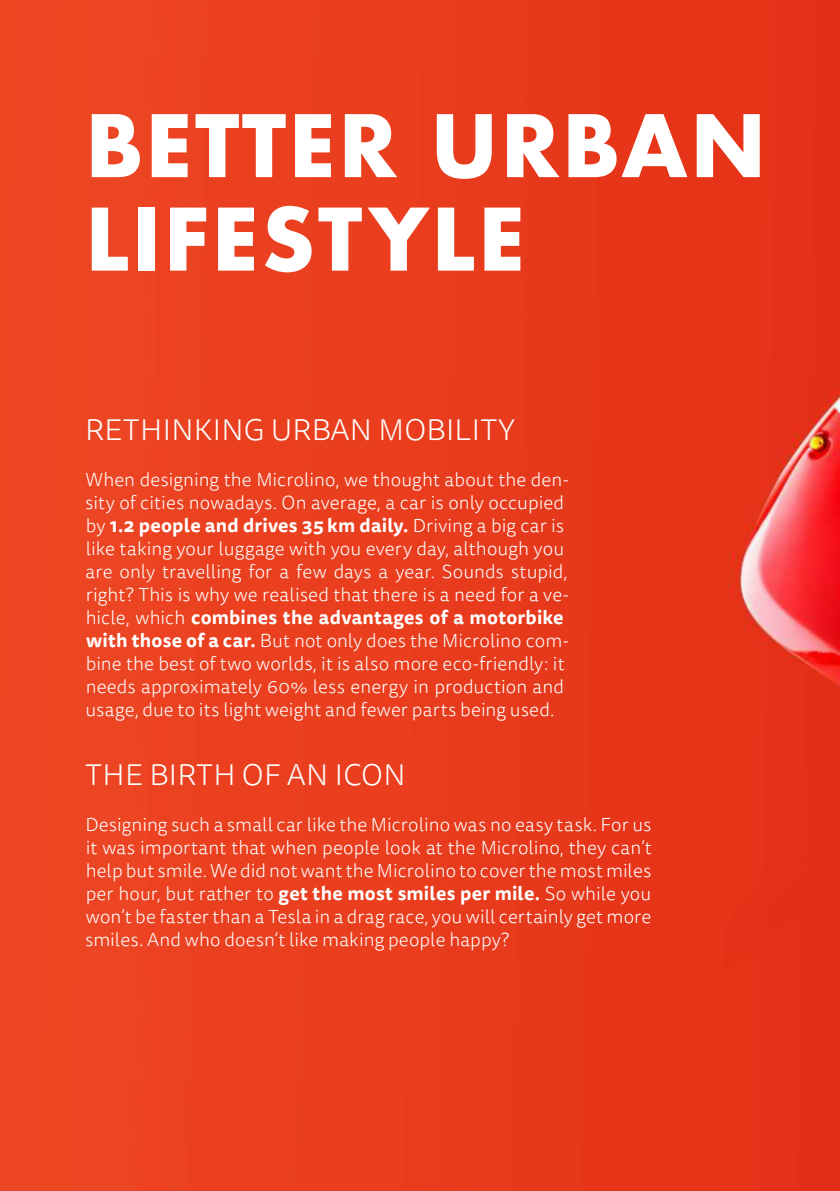
<style>
.page{position:relative;width:840px;height:1191px;background:#fff}
.page>*{position:absolute;margin:0;border:0;box-sizing:border-box;transform-origin:0 0}
.t1{font:700 83.6px/93.4px "Futura";letter-spacing:.025em;color:#fff}
.t2{font:300 30px "Tisa Sans Pro";letter-spacing:.01em;color:#fff}
.t3{font:300 19px/23px "Tisa Sans Pro";letter-spacing:.005em;color:#fff}
.s1{font-weight:700}
</style>
<div class="page">
<img style="left:0;top:0;width:839px;height:1191px">
<h1 class="t1" style="left:85px;top:98px;width:682px">BETTER URBAN<br>LIFESTYLE</h1>
<h2 class="t2" style="left:85px;top:410px;width:431px">RETHINKING URBAN MOBILITY</h2>
<p class="t3" style="left:85px;top:469px;width:485px">When designing the Microlino, we thought about the den&shy;sity of cities nowadays. On average, a car is only occupied by <span class="s1">1.2 people and drives 35 km daily.</span> Driving a big car is like taking your luggage with you every day, although you are only travelling for a few days a year. Sounds stupid, right? This is why we realised that there is a need for a ve&shy;hicle, which <span class="s1">combines the advantages of a motorbike with those of a car.</span> But not only does the Microlino com&shy;bine the best of two worlds, it is also more eco-friendly: it needs approximately 60% less energy in production and usage, due to its light weight and fewer parts being used.</p>
<h2 class="t2" style="left:85px;top:755px;width:321px">THE BIRTH OF AN ICON</h2>
<p class="t3" style="left:85px;top:814px;width:568px;text-align:justify">Designing such a small car like the Microlino was no easy task. For us it was important that when people look at the Microlino, they can’t help but smile. We did not want the Microlino to cover the most miles per hour, but rather to <span class="s1">get the most smiles per mile.</span> So while you won’t be faster than a Tesla in a drag race, you will certainly get more smiles. And who doesn’t like making people happy?</p>
</div>
